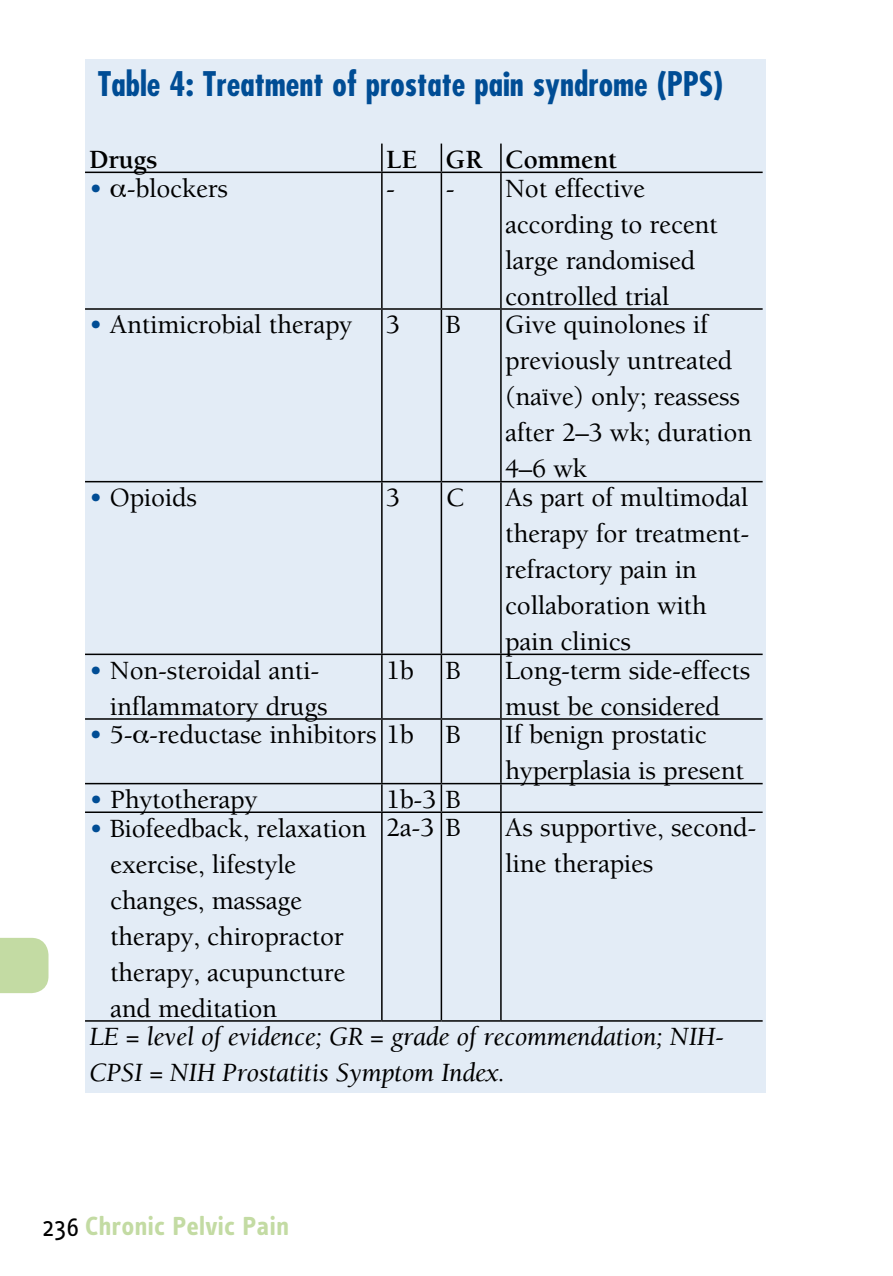
<style>
.page{position:relative;width:893px;height:1276px;background:#fff}
.page>*{position:absolute;margin:0;border:0;box-sizing:border-box;transform-origin:0 0}
.t1{font:700 condensed 33px "Futura";color:#004d95}
.t2{font:500 27px/36px "Berkeley";letter-spacing:-.01em;color:#000}
.t3{font:italic 27px/36px "Berkeley";letter-spacing:-.01em;color:#000}
.t4{font:700 27px "Info Text";color:#c3dba3}
.t5{font:700 27px "Berkeley";letter-spacing:-.01em;color:#000}
.s1{color:#004d95}
.s2{font-weight:400;color:#000}
</style>
<div class="page">
<div style="left:85px;top:60px;width:680px;height:1033px;background:#e3ecf6"></div>
<div style="left:0;top:938px;width:49px;height:55px;background:#c3dba3"></div>
<hr style="left:381px;top:144px;width:2px;height:28px;background:#000">
<svg style="left:441px;top:144px;width:1px;height:28px"></svg>
<hr style="left:500px;top:144px;width:2px;height:28px;background:#000">
<hr style="left:85px;top:172px;width:297px;height:1px;background:#000">
<hr style="left:382px;top:172px;width:59px;height:1px;background:#000">
<hr style="left:381px;top:173px;width:2px;height:135px;background:#000">
<hr style="left:441px;top:172px;width:60px;height:1px;background:#000">
<hr style="left:441px;top:173px;width:1px;height:135px;background:#000">
<hr style="left:501px;top:172px;width:262px;height:1px;background:#000">
<hr style="left:500px;top:173px;width:2px;height:135px;background:#000">
<hr style="left:85px;top:308px;width:297px;height:2px;background:#000">
<hr style="left:382px;top:308px;width:59px;height:2px;background:#000">
<hr style="left:381px;top:310px;width:2px;height:171px;background:#000">
<hr style="left:441px;top:308px;width:60px;height:2px;background:#000">
<hr style="left:441px;top:310px;width:1px;height:171px;background:#000">
<hr style="left:501px;top:308px;width:262px;height:2px;background:#000">
<hr style="left:500px;top:310px;width:2px;height:171px;background:#000">
<hr style="left:85px;top:481px;width:297px;height:1px;background:#000">
<hr style="left:382px;top:481px;width:59px;height:1px;background:#000">
<hr style="left:381px;top:482px;width:2px;height:171px;background:#000">
<hr style="left:441px;top:481px;width:60px;height:1px;background:#000">
<hr style="left:441px;top:482px;width:1px;height:171px;background:#000">
<hr style="left:501px;top:481px;width:262px;height:1px;background:#000">
<hr style="left:500px;top:482px;width:2px;height:171px;background:#000">
<hr style="left:85px;top:653px;width:297px;height:2px;background:#000">
<hr style="left:382px;top:653px;width:59px;height:2px;background:#000">
<hr style="left:381px;top:655px;width:2px;height:63px;background:#000">
<hr style="left:441px;top:653px;width:60px;height:2px;background:#000">
<hr style="left:441px;top:655px;width:1px;height:63px;background:#000">
<hr style="left:501px;top:653px;width:262px;height:2px;background:#000">
<hr style="left:500px;top:655px;width:2px;height:63px;background:#000">
<hr style="left:85px;top:718px;width:297px;height:2px;background:#000">
<hr style="left:382px;top:718px;width:59px;height:2px;background:#000">
<hr style="left:381px;top:720px;width:2px;height:63px;background:#000">
<hr style="left:441px;top:718px;width:60px;height:2px;background:#000">
<hr style="left:441px;top:720px;width:1px;height:63px;background:#000">
<hr style="left:501px;top:718px;width:262px;height:2px;background:#000">
<hr style="left:500px;top:720px;width:2px;height:63px;background:#000">
<hr style="left:85px;top:783px;width:297px;height:1px;background:#000">
<hr style="left:382px;top:783px;width:59px;height:1px;background:#000">
<hr style="left:381px;top:784px;width:2px;height:27px;background:#000">
<hr style="left:441px;top:783px;width:60px;height:1px;background:#000">
<svg style="left:441px;top:784px;width:1px;height:27px"></svg>
<hr style="left:501px;top:783px;width:262px;height:1px;background:#000">
<hr style="left:500px;top:784px;width:2px;height:27px;background:#000">
<hr style="left:85px;top:811px;width:297px;height:2px;background:#000">
<hr style="left:382px;top:811px;width:59px;height:2px;background:#000">
<hr style="left:381px;top:813px;width:2px;height:207px;background:#000">
<hr style="left:441px;top:811px;width:60px;height:2px;background:#000">
<hr style="left:441px;top:813px;width:1px;height:207px;background:#000">
<hr style="left:501px;top:811px;width:262px;height:2px;background:#000">
<hr style="left:500px;top:813px;width:2px;height:207px;background:#000">
<hr style="left:85px;top:1020px;width:297px;height:1px;background:#000">
<hr style="left:382px;top:1020px;width:59px;height:1px;background:#000">
<hr style="left:441px;top:1020px;width:60px;height:1px;background:#000">
<hr style="left:501px;top:1020px;width:262px;height:1px;background:#000">
<p class="t1" style="left:98px;top:62px;width:627px">Table 4: Treatment of prostate pain syndrome (PPS)</p>
<p class="t5" style="left:89px;top:145px;width:70px">Drugs</p>
<p class="t5" style="left:386px;top:145px;width:232px">LE GR Comment</p>
<p class="t2" style="left:89px;top:171px;width:140px"><span class="s1">•</span> -blockers</p>
<p class="t2" style="left:505px;top:171px;width:214px">Not effective according to recent large randomised controlled trial</p>
<p class="t2" style="left:386px;top:171px;width:70px">- -</p>
<p class="t2" style="left:89px;top:307px;width:264px"><span class="s1">•</span> Antimicrobial therapy</p>
<p class="t2" style="left:386px;top:307px;width:16px">3</p>
<p class="t2" style="left:446px;top:307px;width:16px">B</p>
<p class="t2" style="left:505px;top:307px;width:248px">Give quinolones if previously untreated (naïve) only; reassess after 2–3 wk; duration<br>4–6 wk</p>
<p class="t2" style="left:89px;top:480px;width:109px"><span class="s1">•</span> Opioids</p>
<p class="t2" style="left:386px;top:480px;width:16px">3</p>
<p class="t2" style="left:446px;top:480px;width:20px">C</p>
<p class="t2" style="left:505px;top:480px;width:246px">As part of multimodal therapy for treatment&shy;refractory pain in collaboration with pain clinics</p>
<p class="t2" style="left:110px;top:652px;width:219px;text-indent:-21px"><span class="s1">•</span> Non-steroidal anti&shy;inflammatory drugs</p>
<p class="t2" style="left:386px;top:652px;width:76px">1b B</p>
<p class="t2" style="left:505px;top:652px;width:246px">Long-term side-effects must be considered</p>
<p class="t2" style="left:89px;top:717px;width:373px"><span class="s1">•</span> 5- -reductase inhibitors 1b B</p>
<p class="t2" style="left:505px;top:717px;width:240px">If benign prostatic hyperplasia is present</p>
<p class="t2" style="left:89px;top:782px;width:170px"><span class="s1">•</span> Phytotherapy</p>
<p class="t2" style="left:386px;top:782px;width:76px">1b-3 B</p>
<p class="t2" style="left:110px;top:810px;width:258px;text-indent:-21px"><span class="s1">•</span> Biofeedback, relaxation exercise, lifestyle changes, massage therapy, chiropractor therapy, acupuncture and meditation</p>
<p class="t2" style="left:386px;top:810px;width:76px">2a-3 B</p>
<p class="t2" style="left:505px;top:810px;width:253px">As supportive, second&shy;line therapies</p>
<p class="t3" style="left:89px;top:1019px;width:636px">LE = level of evidence; GR = grade of recommendation; NIH-<br>CPSI = NIH Prostatitis Symptom Index.</p>
<p class="t4" style="left:43px;top:1210px;width:248px"><span class="s2">236</span> Chronic Pelvic Pain</p>
</div>
